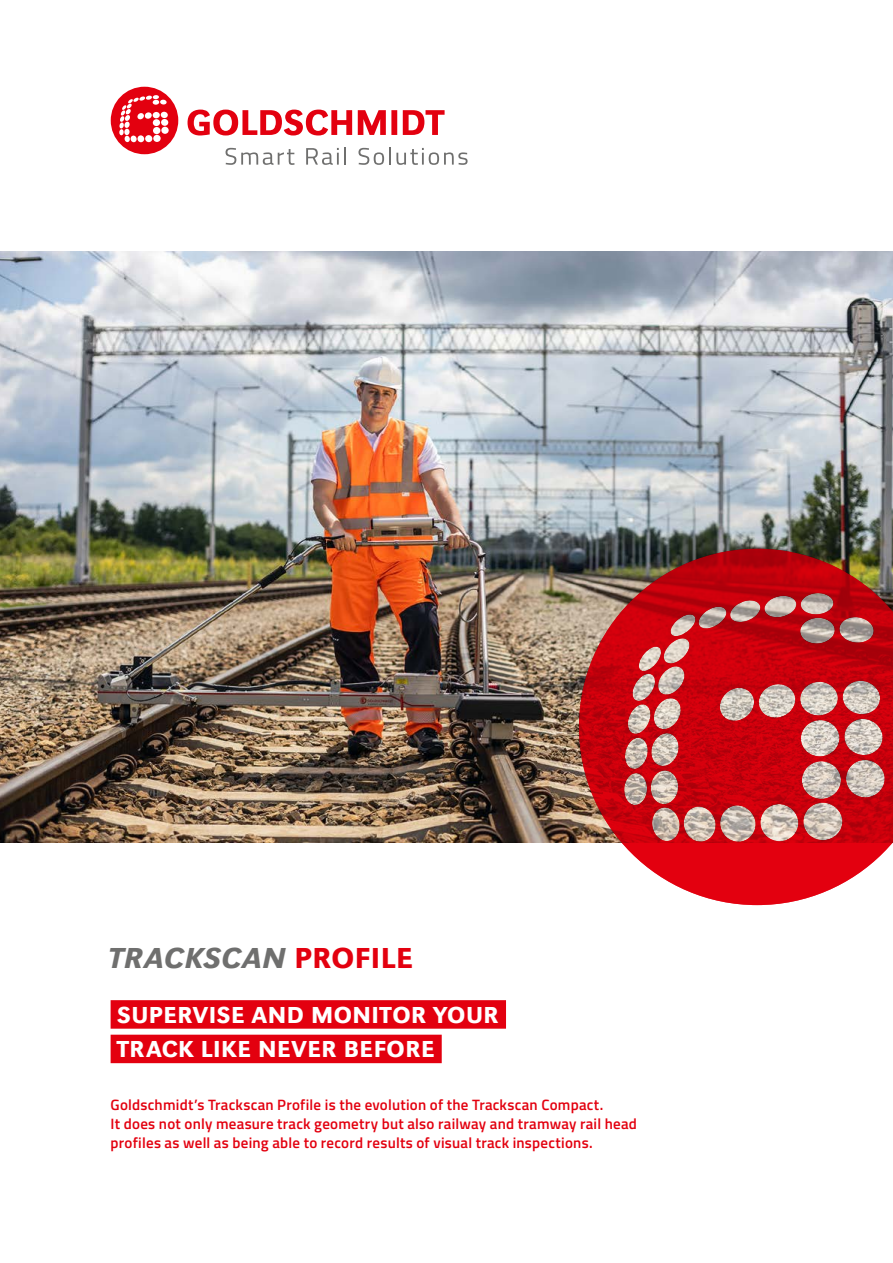
<style>
.page{position:relative;width:893px;height:1263px;background:#fff}
.page>*{position:absolute;margin:0;border:0;box-sizing:border-box;transform-origin:0 0}
.t1{font:30px "URW Grotesk Med Ita";letter-spacing:.02em;color:#6f6f6e}
.t2{font:500 24px/34.5px "URW Grotesk";letter-spacing:.02em;color:#fff}
.t3{font:600 15px/19.2px "Titillium Web";letter-spacing:.015em;color:#e3000f}
.s1{font-family:"URW Grotesk";font-weight:500;color:#e3000f}
</style>
<div class="page">
<div style="left:111px;top:1000px;width:395px;height:29px;background:#e3000f"></div>
<div style="left:111px;top:1035px;width:331px;height:28px;background:#e3000f"></div>
<img style="left:0;top:252px;width:893px;height:590px">
<svg style="left:188px;top:110px;width:257px;height:25px"></svg>
<svg style="left:111px;top:87px;width:67px;height:67px"></svg>
<svg style="left:226px;top:148px;width:69px;height:17px"></svg>
<svg style="left:306px;top:147px;width:40px;height:18px"></svg>
<svg style="left:358px;top:147px;width:110px;height:18px"></svg>
<svg style="left:579px;top:549px;width:314px;height:356px;background:#c44145"></svg>
<h1 class="t1" style="left:108px;top:941px;width:306px">TRACKSCAN <span class="s1">PROFILE</span></h1>
<h2 class="t2" style="left:117px;top:997px;width:383px">SUPERVISE AND MONITOR YOUR<br>TRACK LIKE NEVER BEFORE</h2>
<p class="t3" style="left:111px;top:1094px;width:528px">Goldschmidt’s Trackscan Profile is the evolution of the Trackscan Compact.<br>It does not only measure track geometry but also railway and tramway rail head profiles as well as being able to record results of visual track inspections.</p>
</div>
